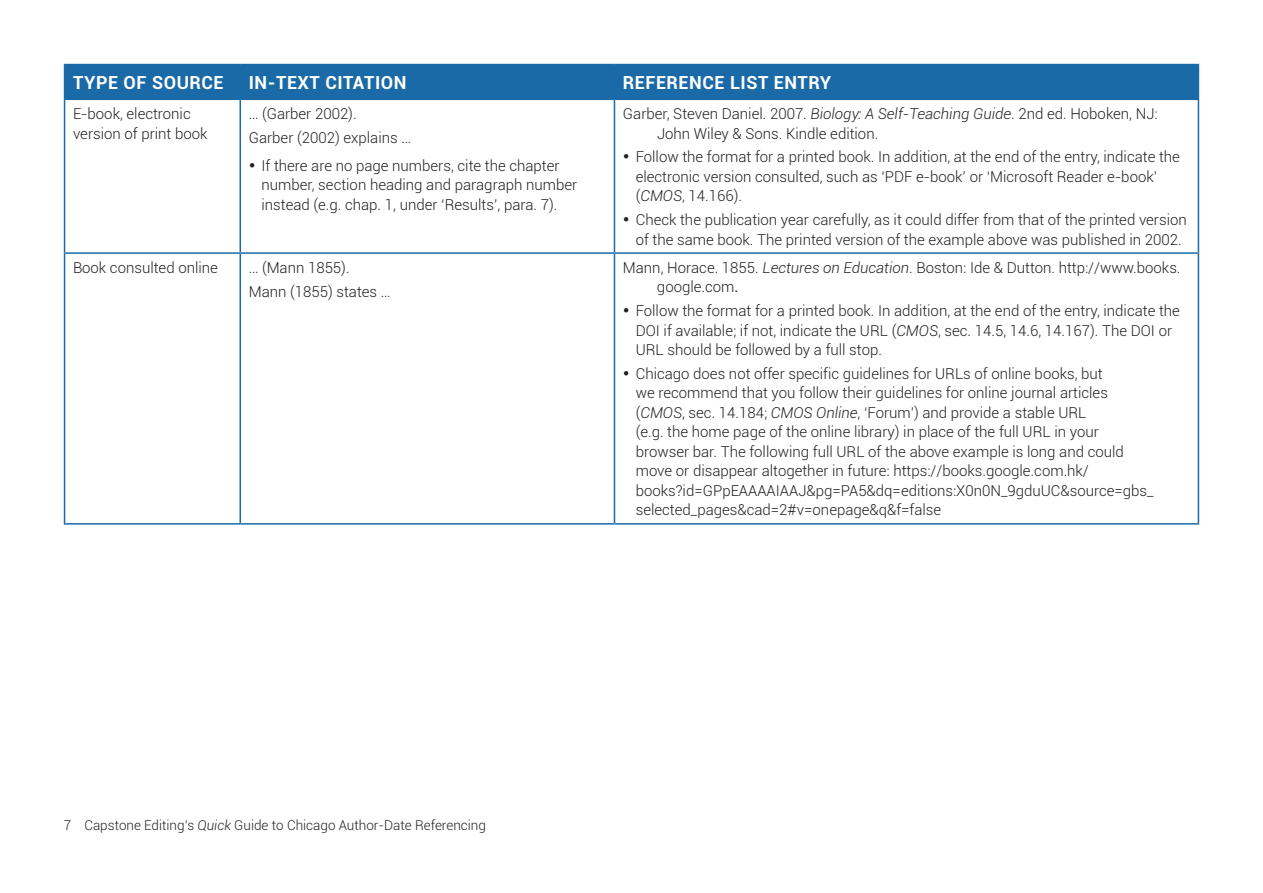
<style>
.page{position:relative;width:1263px;height:893px;background:#fff}
.page>*{position:absolute;margin:0;border:0;box-sizing:border-box;transform-origin:0 0}
.t1{font:700 18px "Roboto";letter-spacing:.03em;color:#fff}
.t2{font:300 15px/19.5px "Roboto";color:#231f20}
.t3{font:300 13.5px "Roboto";color:#231f20}
.s1{font-style:italic}
.s2{font-weight:400}
</style>
<div class="page">
<div style="left:65px;top:65px;width:1133px;height:34px;background:#1b6aa8"></div>
<hr style="left:64px;top:64px;width:176px;height:1px;background:#1b6aa8">
<hr style="left:64px;top:65px;width:1px;height:34px;background:#1b6aa8">
<hr style="left:240px;top:64px;width:374px;height:1px;background:#1b6aa8">
<hr style="left:614px;top:64px;width:585px;height:1px;background:#1b6aa8">
<hr style="left:1198px;top:65px;width:1px;height:34px;background:#1b6aa8">
<hr style="left:64px;top:99px;width:176px;height:1px;background:#1b6aa8">
<hr style="left:240px;top:99px;width:374px;height:1px;background:#1b6aa8">
<hr style="left:614px;top:99px;width:585px;height:1px;background:#1b6aa8">
<hr style="left:239px;top:100px;width:2px;height:152px;background:#1b6aa8">
<hr style="left:239px;top:254px;width:2px;height:269px;background:#1b6aa8">
<hr style="left:614px;top:100px;width:1px;height:152px;background:#1b6aa8">
<hr style="left:614px;top:254px;width:1px;height:269px;background:#1b6aa8">
<hr style="left:64px;top:100px;width:1px;height:152px;background:#1b6aa8">
<hr style="left:1198px;top:100px;width:1px;height:152px;background:#1b6aa8">
<hr style="left:64px;top:252px;width:176px;height:2px;background:#1b6aa8">
<hr style="left:64px;top:254px;width:1px;height:269px;background:#1b6aa8">
<hr style="left:240px;top:252px;width:374px;height:2px;background:#1b6aa8">
<hr style="left:614px;top:252px;width:585px;height:2px;background:#1b6aa8">
<hr style="left:1198px;top:254px;width:1px;height:269px;background:#1b6aa8">
<hr style="left:64px;top:523px;width:176px;height:2px;background:#1b6aa8">
<hr style="left:240px;top:523px;width:374px;height:2px;background:#1b6aa8">
<hr style="left:614px;top:523px;width:585px;height:2px;background:#1b6aa8">
<p class="t1" style="left:73px;top:70px;width:152px">TYPE OF SOURCE</p>
<p class="t1" style="left:249px;top:70px;width:159px">IN-TEXT CITATION</p>
<p class="t1" style="left:623px;top:70px;width:128px">REFERENCE LIST</p>
<p class="t1" style="left:774px;top:70px;width:59px">ENTRY</p>
<p class="t2" style="left:73px;top:103px;width:136px">E-book, electronic version of print book</p>
<p class="t2" style="left:249px;top:101px;width:164px;line-height:23.7px">… (Garber 2002).<br>Garber (2002) explains …</p>
<p class="t2" style="left:261px;top:155px;width:317px;text-indent:-13px">• If there are no page numbers, cite the chapter number, section heading and paragraph number instead (e.g. chap. 1, under ‘Results’, para. 7).</p>
<p class="t2" style="left:657px;top:103px;width:502px;text-indent:-34px">Garber, Steven Daniel. 2007. <span class="s1">Biology: A Self-Teaching Guide</span>. 2nd ed. Hoboken, NJ:<br>John Wiley &amp; Sons. Kindle edition.</p>
<p class="t2" style="left:636px;top:147px;width:546px;text-indent:-13px">• Follow the format for a printed book. In addition, at the end of the entry, indicate the electronic version consulted, such as ‘PDF e-book’ or ‘Microsoft Reader e-book’ (<span class="s1">CMOS</span>, 14.166).</p>
<p class="t2" style="left:623px;top:209px;width:565px;text-align:center">• Check the publication year carefully, as it could differ from that of the printed version of the same book. The printed version of the example above was published in 2002.</p>
<p class="t2" style="left:73px;top:257px;width:146px">Book consulted online</p>
<p class="t2" style="left:249px;top:255px;width:143px;line-height:23.7px">… (Mann 1855).<br>Mann (1855) states …</p>
<p class="t2" style="left:657px;top:257px;width:525px;text-indent:-34px">Mann, Horace. 1855. <span class="s1">Lectures on Education</span>. Boston: Ide &amp; Dutton. http://www.books. google.com<span class="s2">.</span></p>
<p class="t2" style="left:636px;top:300px;width:546px;text-indent:-13px">• Follow the format for a printed book. In addition, at the end of the entry, indicate the<br>DOI if available; if not, indicate the URL (<span class="s1">CMOS</span>, sec. 14.5, 14.6, 14.167). The DOI or<br>URL should be followed by a full stop.</p>
<p class="t2" style="left:636px;top:363px;width:519px;text-indent:-13px">• Chicago does not offer specific guidelines for URLs of online books, but<br>we recommend that you follow their guidelines for online journal articles (<span class="s1">CMOS</span>, sec. 14.184; <span class="s1">CMOS Online</span>, ‘Forum’) and provide a stable URL<br>(e.g. the home page of the online library) in place of the full URL in your browser bar. The following full URL of the above example is long and could move or disappear altogether in future: https://books.google.com.hk/ books?id=GPpEAAAAIAAJ&amp;pg=PA5&amp;dq=editions:X0n0N_9gduUC&amp;source=gbs_ selected_pages&amp;cad=2#v=onepage&amp;q&amp;f=false</p>
<p class="t3" style="left:64px;top:815px;width:424px">7 Capstone Editing’s <span class="s1">Quick</span> Guide to Chicago Author-Date Referencing</p>
</div>
